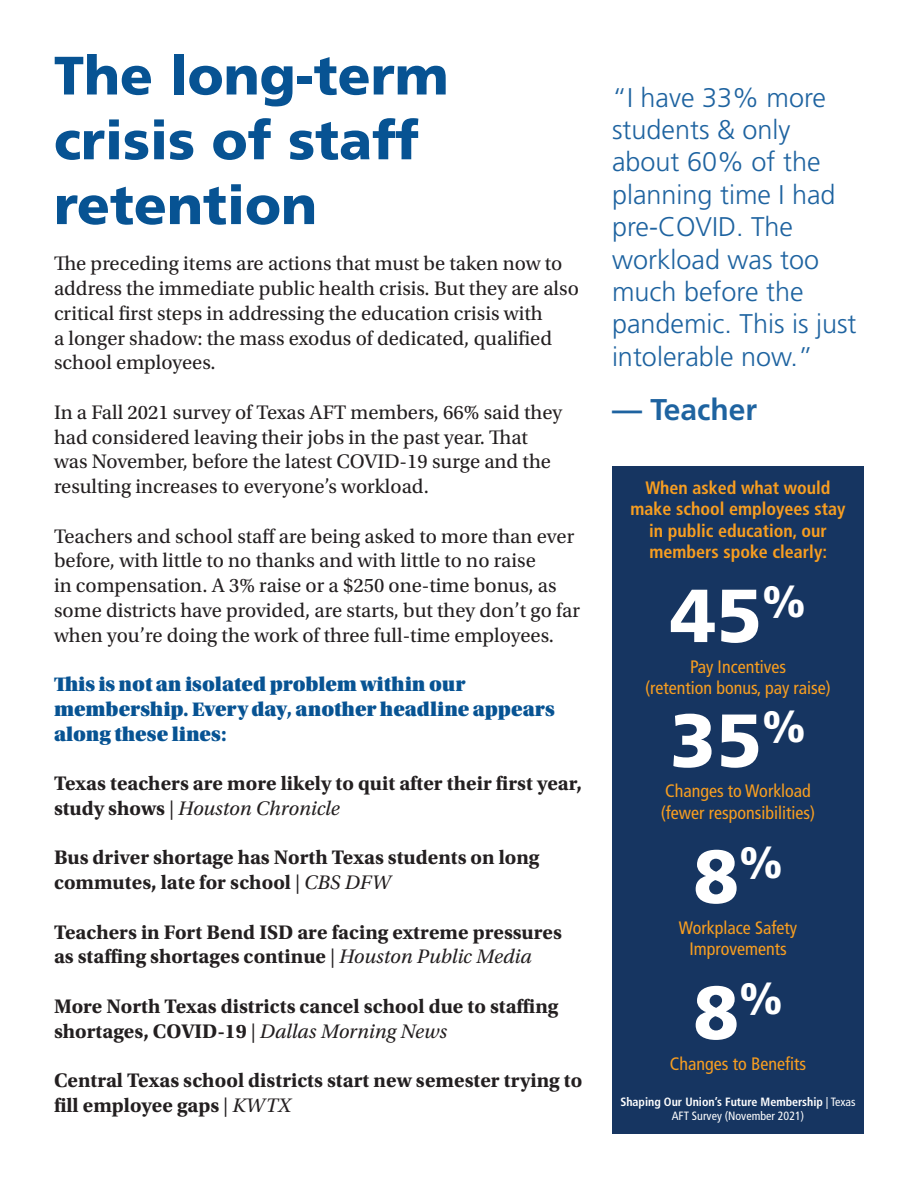
<style>
.page{position:relative;width:918px;height:1188px;background:#fff}
.page>*{position:absolute;margin:0;border:0;box-sizing:border-box;transform-origin:0 0}
.t1{font:900 75px "Frutiger LT Std";color:#fff}
.t2{font:900 54px/64.8px "Frutiger LT Std";color:#075393}
.t3{font:700 30px "Frutiger LT Std";color:#1e63a0}
.t4{font:300 27px/32.4px "Frutiger LT Std";color:#1e63a0}
.t5{font:20.7px/24.8px "Utopia Std";color:#231f20}
.t6{font:700 20.7px/24.8px "Utopia Std";color:#231f20}
.t7{font:20.7px/24.8px "Utopia Std Black Headline";color:#075393}
.t8{font:condensed 18px "Frutiger LT Std";color:#f89e20}
.t9{font:700 condensed 18px/21.6px "Frutiger LT Std";color:#f89e20;text-align:center}
.t10{font:700 condensed 12px/14.4px "Frutiger LT Std";color:#fff;text-align:center}
.s1{font-weight:400}
.s2{font-weight:400;font-style:italic}
</style>
<div class="page">
<div style="left:612px;top:467px;width:252px;height:667px;background:#163561"></div>
<p class="t2" style="left:54px;top:43px;width:396px">The long-term crisis of staff retention</p>
<p class="t5" style="left:54px;top:252px;width:526px">The preceding items are actions that must be taken now to address the immediate public health crisis. But they are also critical first steps in addressing the education crisis with<br>a longer shadow: the mass exodus of dedicated, qualified school employees.</p>
<p class="t5" style="left:54px;top:400px;width:510px">In a Fall 2021 survey of Texas AFT members, 66% said they had considered leaving their jobs in the past year. That was November, before the latest COVID-19 surge and the resulting increases to everyone’s workload.</p>
<p class="t5" style="left:54px;top:524px;width:527px">Teachers and school staff are being asked to more than ever before, with little to no thanks and with little to no raise<br>in compensation. A 3% raise or a $250 one-time bonus, as some districts have provided, are starts, but they don’t go far when you’re doing the work of three full-time employees.</p>
<p class="t7" style="left:54px;top:672px;width:502px">This is not an isolated problem within our membership. Every day, another headline appears along these lines:</p>
<p class="t6" style="left:54px;top:771px;width:529px">Texas teachers are more likely to quit after their first year, study shows <span class="s1">|</span> <span class="s2">Houston Chronicle</span></p>
<p class="t6" style="left:54px;top:845px;width:487px">Bus driver shortage has North Texas students on long commutes, late for school <span class="s1">|</span> <span class="s2">CBS DFW</span></p>
<p class="t6" style="left:54px;top:920px;width:510px">Teachers in Fort Bend ISD are facing extreme pressures as staffing shortages continue <span class="s1">|</span> <span class="s2">Houston Public Media</span></p>
<p class="t6" style="left:54px;top:994px;width:506px">More North Texas districts cancel school due to staffing shortages, COVID-19 <span class="s1">|</span> <span class="s2">Dallas Morning News</span></p>
<p class="t6" style="left:54px;top:1068px;width:530px">Central Texas school districts start new semester trying to fill employee gaps <span class="s1">|</span> <span class="s2">KWTX</span></p>
<p class="t4" style="left:612px;top:82px;width:246px">“I have 33% more students &amp; only about 60% of the planning time I had pre-COVID. The workload was too much before the pandemic. This is just intolerable now.”</p>
<p class="t3" style="left:612px;top:392px;width:147px">— Teacher</p>
<p class="t9" style="left:646px;top:477px;width:186px">When asked what would</p>
<p class="t9" style="left:631px;top:498px;width:216px">make school employees stay in public education, our</p>
<p class="t9" style="left:650px;top:541px;width:179px">members spoke clearly:</p>
<p class="t1" style="left:670px;top:571px;width:137px">45<sup>%</sup></p>
<p class="t8" style="left:690px;top:656px;width:97px">Pay Incentives</p>
<p class="t8" style="left:645px;top:678px;width:187px">(retention bonus, pay raise)</p>
<p class="t1" style="left:670px;top:695px;width:137px">35<sup>%</sup></p>
<p class="t8" style="left:665px;top:781px;width:147px">Changes to Workload</p>
<p class="t8" style="left:661px;top:802px;width:156px">(fewer responsibilities)</p>
<p class="t1" style="left:693px;top:831px;width:91px">8<sup>%</sup></p>
<p class="t8" style="left:679px;top:917px;width:120px">Workplace Safety</p>
<p class="t8" style="left:689px;top:938px;width:99px">Improvements</p>
<p class="t1" style="left:693px;top:967px;width:91px">8<sup>%</sup></p>
<p class="t8" style="left:670px;top:1053px;width:138px">Changes to Benefits</p>
<p class="t10" style="left:620px;top:1094px;width:237px">Shaping Our Union’s Future Membership <span class="s1">| Texas<br>AFT Survey (November 2021)</span></p>
</div>
